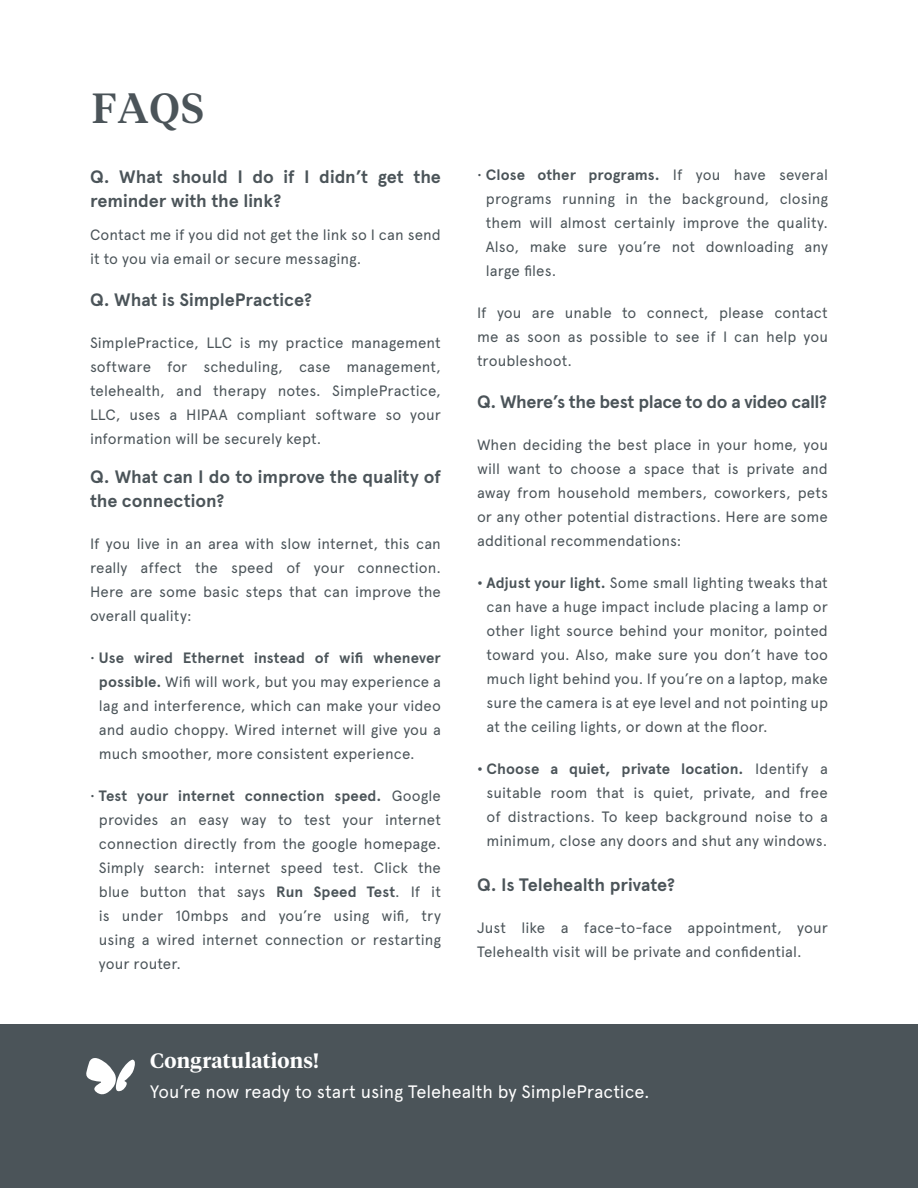
<style>
.page{position:relative;width:918px;height:1188px;background:#fff}
.page>*{position:absolute;margin:0;border:0;box-sizing:border-box;transform-origin:0 0}
.t1{font:500 42px "Tiempos Headline";color:#4b5459}
.Sub_paragraph{font:600 20.7px "Tiempos Headline";letter-spacing:.015em;color:#fff}
.t2{font:700 18px/24px "Apercu";letter-spacing:-.005em;color:#4b5459}
.Sub_paragraph-2{font:18px "Apercu";letter-spacing:-.005em;color:#fff}
.t3{font:15px/24px "Apercu";letter-spacing:.005em;color:#4b5459;text-align:justify}
.s1{font-weight:700}
</style>
<div class="page">
<div style="left:0;top:1024px;width:918px;height:164px;background:#4b5459"></div>
<svg style="left:86px;top:1058px;width:49px;height:37px"></svg>
<p class="t1" style="left:92px;top:79px;width:114px">F A Q S</p>
<p class="t2" style="left:90px;top:165px;width:353px">Q. What should I do if I didn’t get the reminder with the link?</p>
<p class="t3" style="left:90px;top:222px;width:353px">Contact me if you did not get the link so I can send it to you via email or secure messaging.</p>
<p class="t2" style="left:90px;top:288px;width:223px">Q. What is SimplePractice?</p>
<p class="t3" style="left:90px;top:330px;width:353px">SimplePractice, LLC is my practice management software for scheduling, case management, telehealth, and therapy notes. SimplePractice, LLC, uses a HIPAA compliant software so your information will be securely kept.</p>
<p class="t2" style="left:90px;top:465px;width:353px">Q. What can I do to improve the quality of the connection?</p>
<p class="t3" style="left:90px;top:531px;width:353px">If you live in an area with slow internet, this can really affect the speed of your connection.<br>Here are some basic steps that can improve the overall quality:</p>
<p class="t3" style="left:99px;top:645px;width:344px;text-indent:-9px">• <span class="s1">Use wired Ethernet instead of wifi whenever possible.</span> Wifi will work, but you may experience a lag and interference, which can make your video and audio choppy. Wired internet will give you a much smoother, more consistent experience.</p>
<p class="t3" style="left:99px;top:783px;width:344px;text-indent:-9px">• <span class="s1">Test your internet connection speed.</span> Google provides an easy way to test your internet connection directly from the google homepage.<br>Simply search: internet speed test. Click the blue button that says <span class="s1">Run Speed Test</span>. If it is under 10mbps and you’re using wifi, try using a wired internet connection or restarting your router.</p>
<p class="t3" style="left:486px;top:163px;width:344px;text-indent:-9px">• <span class="s1">Close other programs.</span> If you have several programs running in the background, closing them will almost certainly improve the quality.<br>Also, make sure you’re not downloading any large files.</p>
<p class="t3" style="left:477px;top:301px;width:353px">If you are unable to connect, please contact me as soon as possible to see if I can help you troubleshoot.</p>
<p class="t2" style="left:477px;top:390px;width:352px">Q. Where’s the best place to do a video call?</p>
<p class="t3" style="left:477px;top:433px;width:353px">When deciding the best place in your home, you will want to choose a space that is private and away from household members, coworkers, pets or any other potential distractions. Here are some additional recommendations:</p>
<p class="t3" style="left:487px;top:571px;width:343px;text-indent:-10px"><span class="s1">• Adjust your light.</span> Some small lighting tweaks that can have a huge impact include placing a lamp or other light source behind your monitor, pointed toward you. Also, make sure you don’t have too much light behind you. If you’re on a laptop, make sure the camera is at eye level and not pointing up at the ceiling lights, or down at the floor.</p>
<p class="t3" style="left:487px;top:757px;width:343px;text-indent:-10px"><span class="s1">• Choose a quiet, private location.</span> Identify a suitable room that is quiet, private, and free of distractions. To keep background noise to a minimum, close any doors and shut any windows.</p>
<p class="t2" style="left:477px;top:873px;width:200px">Q. Is Telehealth private?</p>
<p class="t3" style="left:477px;top:916px;width:352px">Just like a face-to-face appointment, your<br>Telehealth visit will be private and confidential.</p>
<p class="Sub_paragraph" style="left:150px;top:1047px;width:170px">Congratulations!</p>
<p class="Sub_paragraph-2" style="left:150px;top:1081px;width:501px">You’re now ready to start using Telehealth by SimplePractice.</p>
</div>
